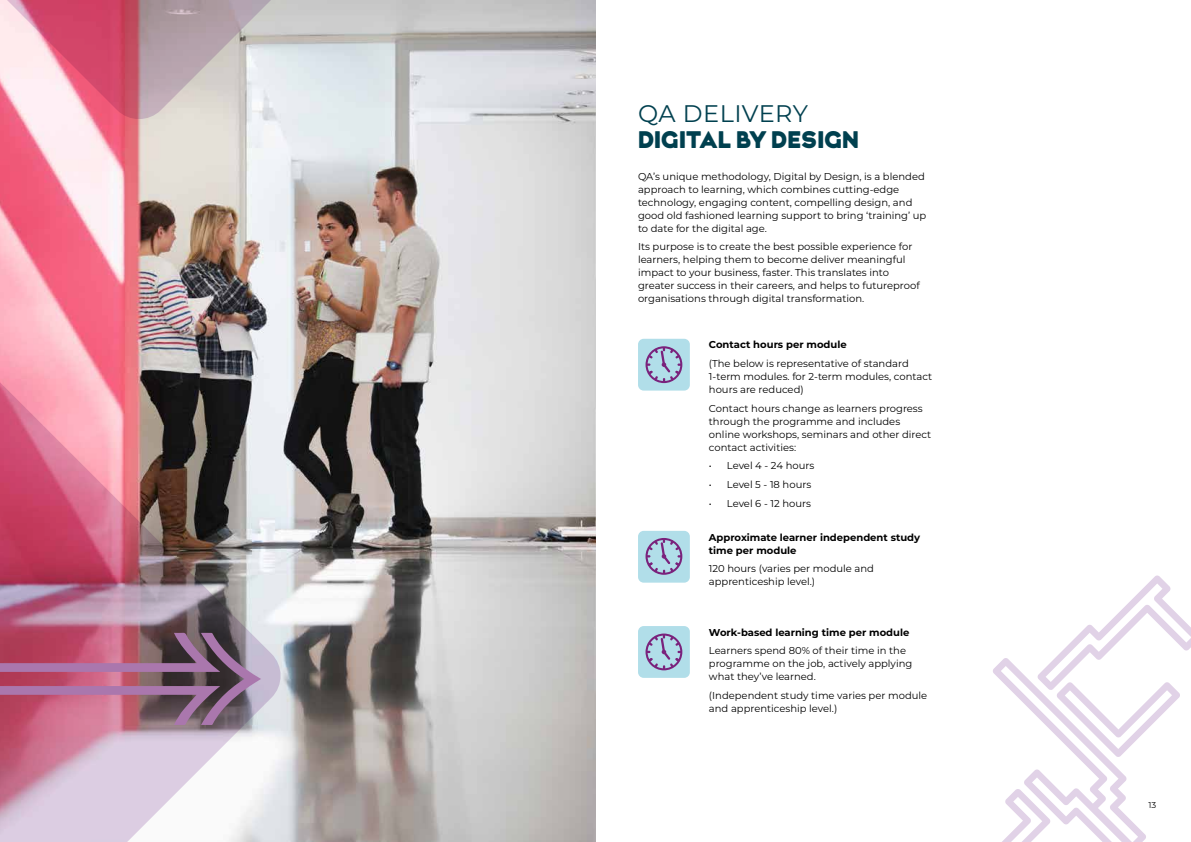
<style>
.page{position:relative;width:1191px;height:842px;background:#fff}
.page>*{position:absolute;margin:0;border:0;box-sizing:border-box;transform-origin:0 0}
.t1{font:24px "Krana Fat B";letter-spacing:.02em;color:#00404f}
.t2{font:24px "Montserrat";letter-spacing:.015em;color:#00404f}
.t3{font:10px/13px "Montserrat";color:#000}
.t4{font:700 10px/13px "Montserrat";color:#000}
.t5{font:8.5px "Montserrat";color:#000}
</style>
<div class="page">
<img style="left:0;top:0;width:595px;height:842px">
<svg style="left:993px;top:575px;width:198px;height:267px"></svg>
<img style="left:0;top:362px;width:283px;height:480px">
<svg style="left:0;top:633px;width:261px;height:92px;background:#9e607a"></svg>
<svg style="left:0;top:0;width:468px;height:122px;background:#d4b6be"></svg>
<div style="left:638px;top:339px;width:52px;height:52px;background:#b1dee9;border-radius:6px"></div>
<div style="left:638px;top:531px;width:52px;height:52px;background:#b1dee9;border-radius:6px"></div>
<div style="left:638px;top:626px;width:52px;height:52px;background:#b1dee9;border-radius:6px"></div>
<svg style="left:645px;top:346px;width:37px;height:37px"></svg>
<svg style="left:645px;top:538px;width:37px;height:37px"></svg>
<svg style="left:645px;top:633px;width:37px;height:37px"></svg>
<h1 class="t2" style="left:638px;top:97px;width:172px">QA DELIVERY</h1>
<h1 class="t1" style="left:638px;top:124px;width:223px">DIGITAL BY DESIGN</h1>
<p class="t3" style="left:638px;top:169px;width:290px">QA’s unique methodology, Digital by Design, is a blended approach to learning, which combines cutting-edge technology, engaging content, compelling design, and good old fashioned learning support to bring ‘training’ up to date for the digital age.</p>
<p class="t3" style="left:638px;top:240px;width:283px">Its purpose is to create the best possible experience for learners, helping them to become deliver meaningful impact to your business, faster. This translates into greater success in their careers, and helps to futureproof organisations through digital transformation.</p>
<p class="t4" style="left:709px;top:338px;width:139px">Contact hours per module</p>
<p class="t3" style="left:709px;top:357px;width:225px">(The below is representative of standard<br>1-term modules. for 2-term modules, contact hours are reduced)</p>
<p class="t3" style="left:709px;top:401px;width:224px">Contact hours change as learners progress through the programme and includes online workshops, seminars and other direct contact activities:</p>
<p class="t3" style="left:709px;top:459px;width:107px">• Level 4 - 24 hours</p>
<p class="t3" style="left:709px;top:478px;width:104px">• Level 5 - 18 hours</p>
<p class="t3" style="left:709px;top:496px;width:104px">• Level 6 - 12 hours</p>
<p class="t4" style="left:709px;top:530px;width:213px">Approximate learner independent study time per module</p>
<p class="t3" style="left:709px;top:562px;width:167px">120 hours (varies per module and apprenticeship level.)</p>
<p class="t4" style="left:709px;top:625px;width:202px">Work-based learning time per module</p>
<p class="t3" style="left:709px;top:644px;width:205px">Learners spend 80% of their time in the programme on the job, actively applying what they’ve learned.</p>
<p class="t3" style="left:709px;top:689px;width:220px">(Independent study time varies per module and apprenticeship level.)</p>
<p class="t5" style="left:1148px;top:799px;width:9px">13</p>
</div>
